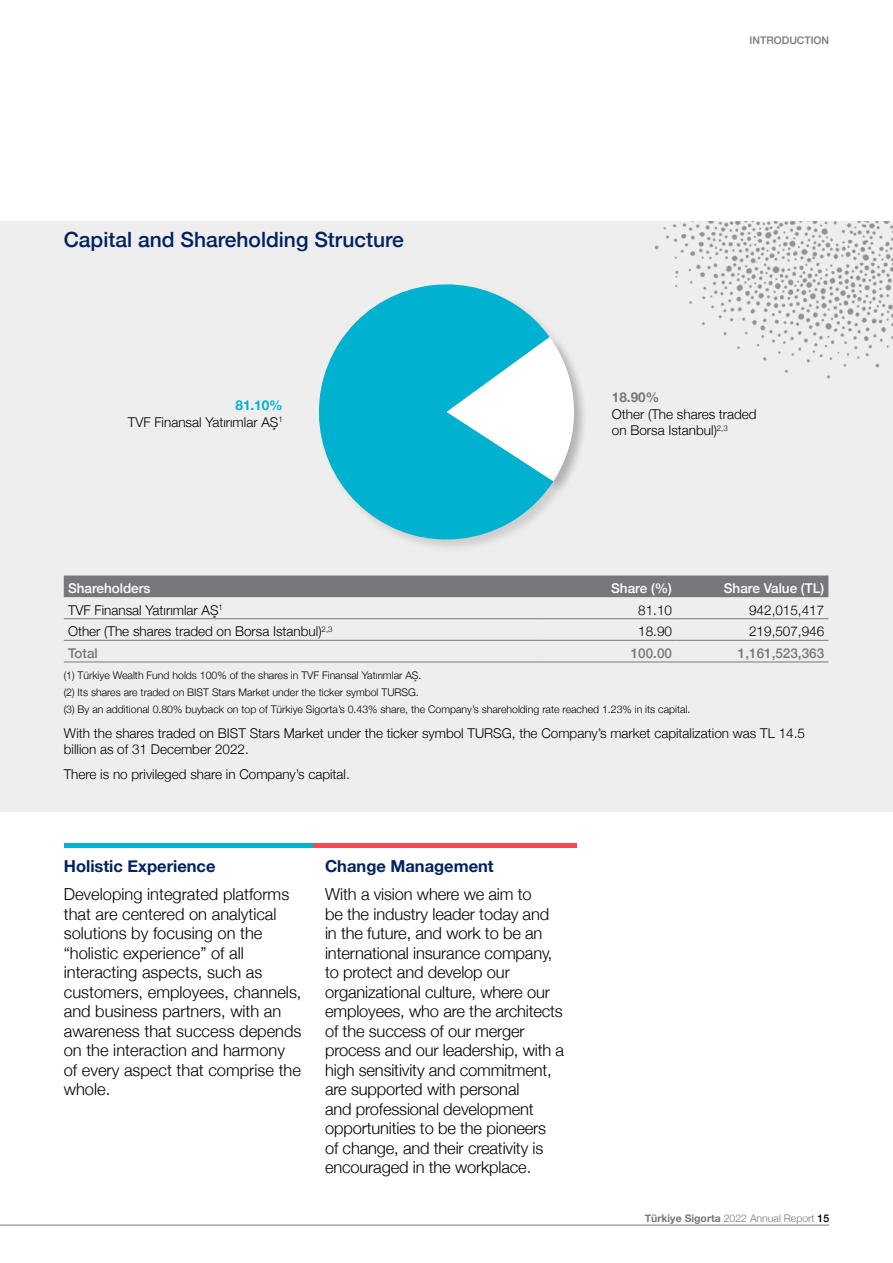
<style>
.page{position:relative;width:893px;height:1263px;background:#fff}
.page>*{position:absolute;margin:0;border:0;box-sizing:border-box;transform-origin:0 0}
.t1{font:500 21px "Helvetica Neue";color:#002360}
.t2{font:300 16.5px/19.5px "Helvetica Neue";letter-spacing:-.01em;color:#000}
.t3{font:700 16.5px "Helvetica Neue";color:#002360}
.t4{font:300 13.5px/16.5px "Helvetica Neue";color:#000}
.t5{font:500 13.5px "Helvetica Neue";color:#fff}
.t6{font:500 13.5px "Helvetica Neue";color:#77787b}
.t7{font:700 13.5px "Helvetica Neue";color:#77787b}
.t8{font:300 10.5px/16.8px "Helvetica Neue";color:#000}
.t9{font:300 10.5px "Helvetica Neue";color:#77787b}
.t10{font:500 10.5px "Helvetica Neue";color:#77787b}
.s1{font-weight:700;color:#00b2cf}
.s2{font-weight:700}
.s3{font-weight:500;color:#000}
</style>
<div class="page">
<div style="left:0;top:221px;width:893px;height:590px;background:#eeeeef"></div>
<img style="left:654px;top:221px;width:239px;height:158px">
<hr style="left:64px;top:844px;width:250px;height:4px;background:#00b2cf">
<hr style="left:314px;top:844px;width:263px;height:4px;background:#f04b4f">
<div style="left:64px;top:575px;width:764px;height:22px;background:#77787b"></div>
<hr style="left:64px;top:618px;width:475px;height:1px;background:#77787b">
<hr style="left:539px;top:618px;width:137px;height:1px;background:#77787b">
<hr style="left:676px;top:618px;width:152px;height:1px;background:#77787b">
<hr style="left:64px;top:640px;width:475px;height:1px;background:#77787b">
<hr style="left:539px;top:640px;width:137px;height:1px;background:#77787b">
<hr style="left:676px;top:640px;width:152px;height:1px;background:#77787b">
<hr style="left:64px;top:662px;width:475px;height:1px;background:#77787b">
<hr style="left:539px;top:662px;width:137px;height:1px;background:#77787b">
<hr style="left:676px;top:662px;width:152px;height:1px;background:#77787b">
<div style="left:445px;top:336px;width:143px;height:159px;background:#000;opacity:.14"></div>
<svg style="left:553px;top:337px;width:29px;height:144px"></svg>
<svg style="left:318px;top:284px;width:235px;height:264px;fill:#00b2cf"></svg>
<hr style="left:0;top:1225px;width:829px;height:1px;background:#77787b">
<p class="t1" style="left:64px;top:222px;width:341px">Capital and Shareholding Structure</p>
<p class="t4" style="left:128px;top:396px;width:156px;text-align:right"><span class="s1">81.10%<br></span>TVF Finansal Yatırımlar AŞ<sup>1</sup></p>
<p class="t10" style="left:750px;top:32px;width:81px">INTRODUCTION</p>
<p class="t7" style="left:612px;top:387px;width:49px">18.90%</p>
<p class="t4" style="left:612px;top:404px;width:146px">Other (The shares traded on Borsa Istanbul)<sup>2,3</sup></p>
<p class="t5" style="left:68px;top:577px;width:84px">Shareholders</p>
<p class="t5" style="left:611px;top:577px;width:62px">Share (%)</p>
<p class="t5" style="left:724px;top:577px;width:102px">Share Value (TL)</p>
<p class="t4" style="left:68px;top:600px;width:156px">TVF Finansal Yatırımlar AŞ<sup>1</sup></p>
<p class="t4" style="left:638px;top:600px;width:35px">81.10</p>
<p class="t4" style="left:749px;top:600px;width:77px">942,015,417</p>
<p class="t4" style="left:68px;top:622px;width:266px">Other (The shares traded on Borsa Istanbul)<sup>2,3</sup></p>
<p class="t4" style="left:638px;top:622px;width:35px">18.90</p>
<p class="t4" style="left:749px;top:622px;width:77px">219,507,946</p>
<p class="t6" style="left:68px;top:642px;width:31px">Total</p>
<p class="t6" style="left:631px;top:642px;width:43px">100.00</p>
<p class="t6" style="left:738px;top:642px;width:88px">1,161,523,363</p>
<p class="t8" style="left:64px;top:666px;width:628px">(1) Türkiye Wealth Fund holds 100% of the shares in TVF Finansal Yatırımlar AŞ.<br>(2) Its shares are traded on BIST Stars Market under the ticker symbol TURSG.<br>(3) By an additional 0.80% buyback on top of Türkiye Sigorta’s 0.43% share, the Company’s shareholding rate reached 1.23% in its capital.</p>
<p class="t4" style="left:64px;top:724px;width:743px">With the shares traded on BIST Stars Market under the ticker symbol TURSG, the Company’s market capitalization was TL 14.5 billion as of 31 December 2022.</p>
<p class="t4" style="left:64px;top:765px;width:288px">There is no privileged share in Company’s capital.</p>
<p class="t3" style="left:64px;top:853px;width:153px">Holistic Experience</p>
<p class="t2" style="left:64px;top:883px;width:239px">Developing integrated platforms that are centered on analytical solutions by focusing on the “holistic experience” of all interacting aspects, such as customers, employees, channels, and business partners, with an awareness that success depends on the interaction and harmony of every aspect that comprise the whole.</p>
<p class="t3" style="left:325px;top:853px;width:170px">Change Management</p>
<p class="t2" style="left:325px;top:883px;width:241px">With a vision where we aim to<br>be the industry leader today and in the future, and work to be an international insurance company, to protect and develop our organizational culture, where our employees, who are the architects of the success of our merger process and our leadership, with a high sensitivity and commitment, are supported with personal<br>and professional development opportunities to be the pioneers<br>of change, and their creativity is encouraged in the workplace.</p>
<p class="t9" style="left:645px;top:1210px;width:186px"><span class="s2">Türkiye Sigorta</span> 2022 Annual Report <span class="s3">15</span></p>
</div>
